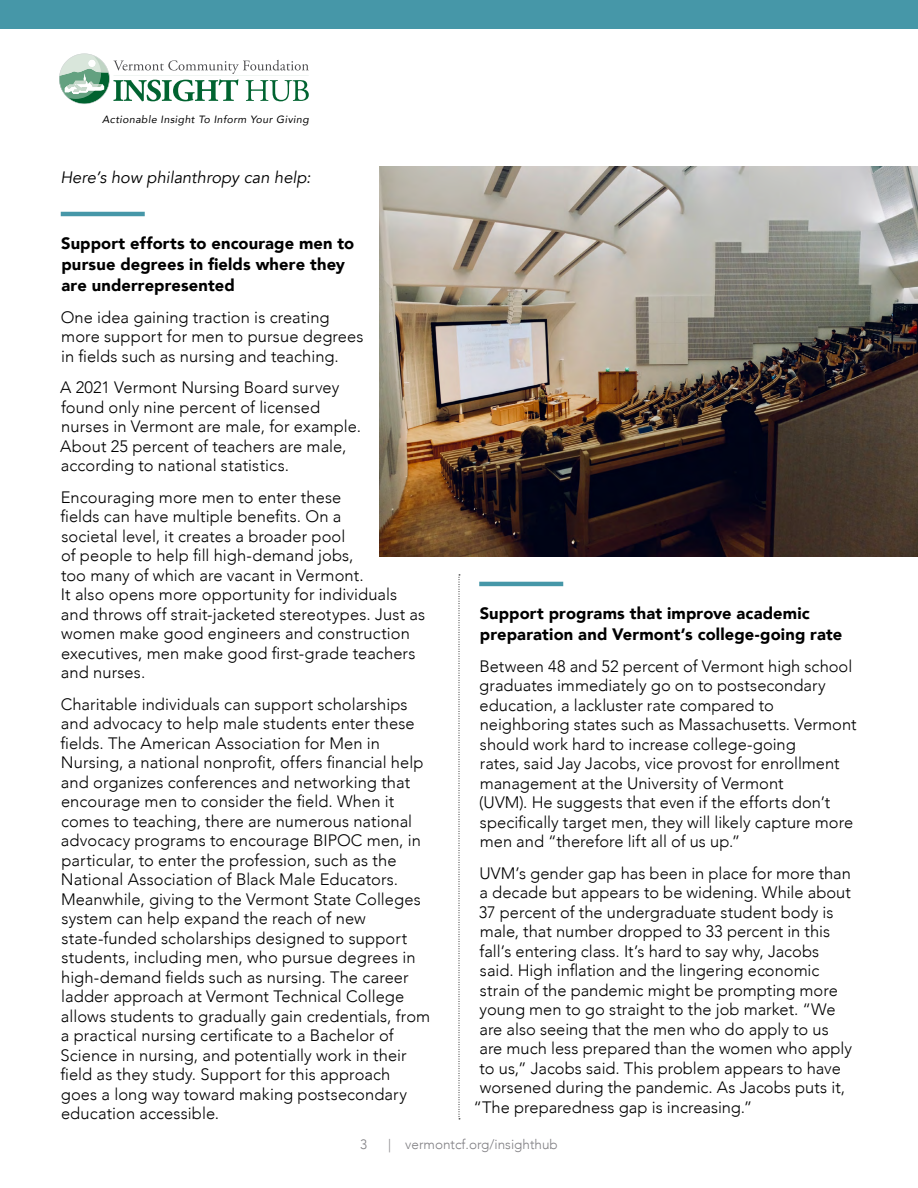
<style>
.page{position:relative;width:918px;height:1188px;background:#fff}
.page>*{position:absolute;margin:0;border:0;box-sizing:border-box;transform-origin:0 0}
.t1{font:300 16.5px/19.5px "Avenir";letter-spacing:.005em;color:#000}
.t2{font:900 16.5px/21px "Avenir";letter-spacing:.005em;color:#000}
.t3{font:italic 16.5px "Avenir";color:#000}
.t4{font:300 13.5px "Avenir";color:#807f83}
.t5{font:italic 10.5px "Avenir";letter-spacing:.04em;color:#000}
</style>
<div class="page">
<svg style="left:459px;top:575px;width:1px;height:544px"></svg>
<div style="left:0;top:0;width:918px;height:28px;background:#4697a8"></div>
<svg style="left:59px;top:54px;width:250px;height:50px"></svg>
<hr style="left:61px;top:212px;width:84px;height:4px;background:#4697a8">
<hr style="left:479px;top:582px;width:84px;height:4px;background:#4697a8">
<img style="left:380px;top:167px;width:538px;height:389px">
<p class="t5" style="left:102px;top:113px;width:208px">Actionable Insight To Inform Your Giving</p>
<p class="t3" style="left:60px;top:168px;width:252px">Here’s how philanthropy can help:</p>
<p class="t2" style="left:61px;top:233px;width:295px">Support efforts to encourage men to pursue degrees in fields where they are underrepresented</p>
<p class="t1" style="left:61px;top:307px;width:304px">One idea gaining traction is creating more support for men to pursue degrees in fields such as nursing and teaching.</p>
<p class="t1" style="left:60px;top:378px;width:303px">A 2021 Vermont Nursing Board survey found only nine percent of licensed nurses in Vermont are male, for example.<br>About 25 percent of teachers are male, according to national statistics.</p>
<p class="t1" style="left:61px;top:487px;width:366px">Encouraging more men to enter these<br>fields can have multiple benefits. On a<br>societal level, it creates a broader pool<br>of people to help fill high-demand jobs,<br>too many of which are vacant in Vermont.<br>It also opens more opportunity for individuals and throws off strait-jacketed stereotypes. Just as women make good engineers and construction executives, men make good first-grade teachers and nurses.</p>
<p class="t1" style="left:61px;top:694px;width:371px">Charitable individuals can support scholarships and advocacy to help male students enter these fields. The American Association for Men in Nursing, a national nonprofit, offers financial help and organizes conferences and networking that encourage men to consider the field. When it comes to teaching, there are numerous national advocacy programs to encourage BIPOC men, in particular, to enter the profession, such as the National Association of Black Male Educators.<br>Meanwhile, giving to the Vermont State Colleges system can help expand the reach of new state-funded scholarships designed to support students, including men, who pursue degrees in high-demand fields such as nursing. The career ladder approach at Vermont Technical College allows students to gradually gain credentials, from a practical nursing certificate to a Bachelor of Science in nursing, and potentially work in their field as they study. Support for this approach goes a long way toward making postsecondary education accessible.</p>
<p class="t2" style="left:480px;top:603px;width:364px">Support programs that improve academic preparation and Vermont’s college-going rate</p>
<p class="t1" style="left:479px;top:656px;width:379px">Between 48 and 52 percent of Vermont high school graduates immediately go on to postsecondary education, a lackluster rate compared to neighboring states such as Massachusetts. Vermont should work hard to increase college-going<br>rates, said Jay Jacobs, vice provost for enrollment management at the University of Vermont<br>(UVM). He suggests that even if the efforts don’t specifically target men, they will likely capture more men and “therefore lift all of us up.”</p>
<p class="t1" style="left:479px;top:863px;width:373px">UVM’s gender gap has been in place for more than</p>
<p class="t1" style="left:479px;top:883px;width:373px">a decade but appears to be widening. While about</p>
<p class="t1" style="left:479px;top:902px;width:356px">37 percent of the undergraduate student body is</p>
<p class="t1" style="left:480px;top:922px;width:352px">male, that number dropped to 33 percent in this</p>
<p class="t1" style="left:480px;top:941px;width:341px">fall’s entering class. It’s hard to say why, Jacobs</p>
<p class="t1" style="left:480px;top:961px;width:341px">said. High inflation and the lingering economic</p>
<p class="t1" style="left:480px;top:980px;width:359px">strain of the pandemic might be prompting more</p>
<p class="t1" style="left:480px;top:1000px;width:358px">young men to go straight to the job market. “We</p>
<p class="t1" style="left:479px;top:1019px;width:351px">are also seeing that the men who do apply to us</p>
<p class="t1" style="left:479px;top:1039px;width:374px">are much less prepared than the women who apply</p>
<p class="t1" style="left:480px;top:1058px;width:363px">to us,” Jacobs said. This problem appears to have</p>
<p class="t1" style="left:480px;top:1078px;width:367px">worsened during the pandemic. As Jacobs puts it,</p>
<p class="t1" style="left:474px;top:1097px;width:280px">“The preparedness gap is increasing.”</p>
<p class="t4" style="left:360px;top:1136px;width:9px">3</p>
<p class="t4" style="left:388px;top:1136px;width:171px">| vermontcf.org/insighthub</p>
</div>
